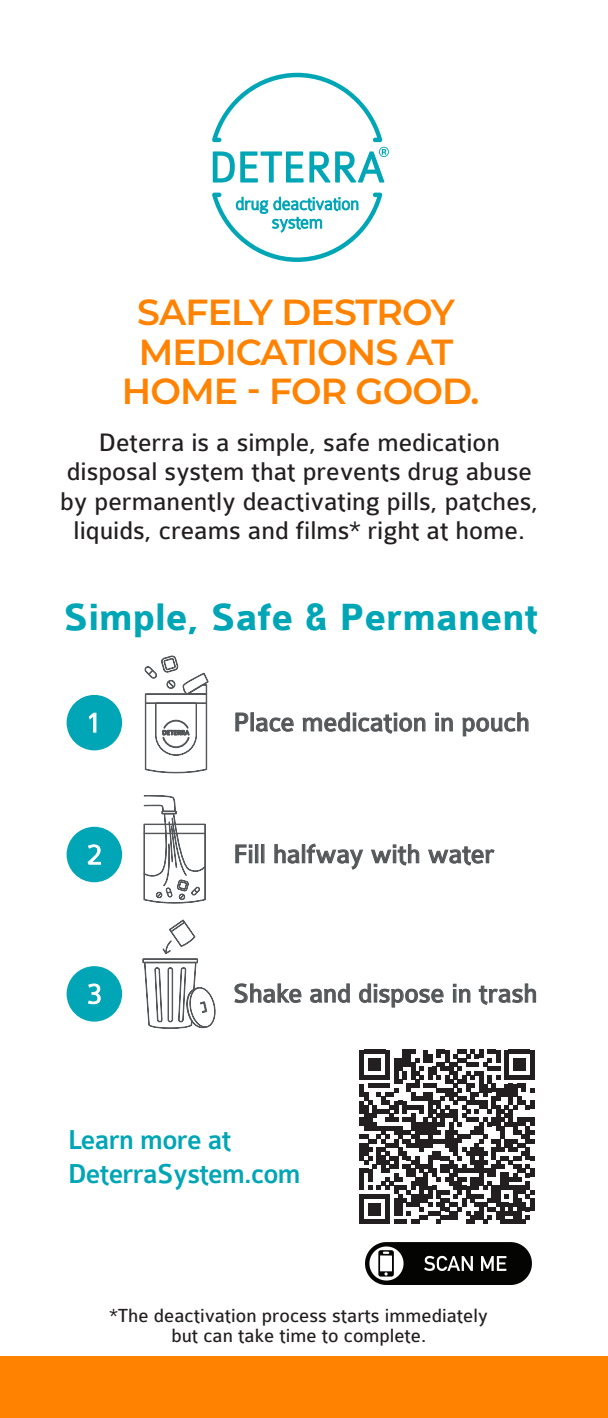
<style>
.page{position:relative;width:608px;height:1418px;background:#fff}
.page>*{position:absolute;margin:0;border:0;box-sizing:border-box;transform-origin:0 0}
.t1{font:700 40.5px "Colaborate";color:#00a5b6}
.t2{font:600 36.23px/39.4px "Montserrat";letter-spacing:-.025em;color:#ff8200;text-align:center}
.t3{font:500 29.25px/33.8px "Colaborate";letter-spacing:-.025em;color:#00a5b6;scale:.96 1}
.t4{font:27.68px "Colaborate";letter-spacing:-.005em;color:#54575a}
.t5{font:27px/29.2px "Colaborate";color:#231f20;text-align:center}
.t6{font:20.25px/20.2px "Colaborate";color:#231f20;text-align:center}
</style>
<div class="page">
<div style="left:0;top:1356px;width:607px;height:62px;background:#ff8200"></div>
<svg style="left:212px;top:193px;width:170px;height:69px"></svg>
<svg style="left:212px;top:73px;width:177px;height:109px"></svg>
<svg style="left:143px;top:795px;width:63px;height:108px"></svg>
<div style="left:67px;top:827px;width:55px;height:55px;background:#00a5b6;border-radius:50%"></div>
<svg style="left:87px;top:844px;width:14px;height:21px"></svg>
<div style="left:67px;top:966px;width:55px;height:55px;background:#00a5b6;border-radius:50%"></div>
<svg style="left:87px;top:983px;width:14px;height:21px"></svg>
<div style="left:142px;top:958px;width:56px;height:5px;border:1px solid #54575a"></div>
<svg style="left:144px;top:919px;width:72px;height:110px"></svg>
<div style="left:67px;top:695px;width:55px;height:55px;background:#00a5b6;border-radius:50%"></div>
<svg style="left:88px;top:712px;width:9px;height:21px"></svg>
<svg style="left:144px;top:655px;width:65px;height:118px"></svg>
<svg style="left:235px;top:844px;width:17px;height:19px"></svg>
<div style="left:255px;top:844px;width:3px;height:19px;border:1px solid #54575a"></div>
<div style="left:261px;top:844px;width:3px;height:19px;border:1px solid #54575a"></div>
<svg style="left:274px;top:844px;width:25px;height:19px"></svg>
<div style="left:302px;top:844px;width:3px;height:19px;border:1px solid #54575a"></div>
<svg style="left:306px;top:843px;width:57px;height:26px"></svg>
<svg style="left:371px;top:844px;width:48px;height:21px"></svg>
<svg style="left:428px;top:846px;width:66px;height:19px"></svg>
<svg style="left:234px;top:983px;width:67px;height:20px"></svg>
<svg style="left:310px;top:983px;width:40px;height:20px"></svg>
<svg style="left:359px;top:983px;width:84px;height:24px"></svg>
<svg style="left:453px;top:984px;width:17px;height:18px"></svg>
<svg style="left:478px;top:983px;width:58px;height:22px"></svg>
<svg style="left:235px;top:712px;width:58px;height:20px"></svg>
<svg style="left:303px;top:712px;width:122px;height:22px"></svg>
<svg style="left:435px;top:713px;width:18px;height:18px"></svg>
<svg style="left:462px;top:712px;width:66px;height:24px"></svg>
<img style="left:365px;top:1242px;width:166px;height:42px">
<svg style="left:360px;top:1049px;width:174px;height:174px"></svg>
<hr style="left:530px;top:1198px;width:4px;height:13px;background:#231f20">
<h2 class="t2" style="left:122px;top:291px;width:358px">SAFELY DESTROY<br>MEDICATIONS AT<br>HOME - FOR GOOD.</h2>
<p class="t5" style="left:60px;top:428px;width:480px">Deterra is a simple, safe medication disposal system that prevents drug abuse by permanently deactivating pills, patches, liquids, creams and films* right at home.</p>
<h1 class="t1" style="left:63px;top:596px;width:475px">Simple, Safe &amp; Permanent</h1>
<p class="t4" style="left:233px;top:708px;width:298px">Place medication in pouch</p>
<p class="t4" style="left:233px;top:839px;width:262px">Fill halfway with water</p>
<p class="t4" style="left:233px;top:979px;width:306px">Shake and dispose in trash</p>
<p class="t3" style="left:68px;top:1124px;width:244px">Learn more at<br>DeterraSystem.com</p>
<p class="t6" style="left:109px;top:1305px;width:380px">*The deactivation process starts immediately but can take time to complete.</p>
</div>
